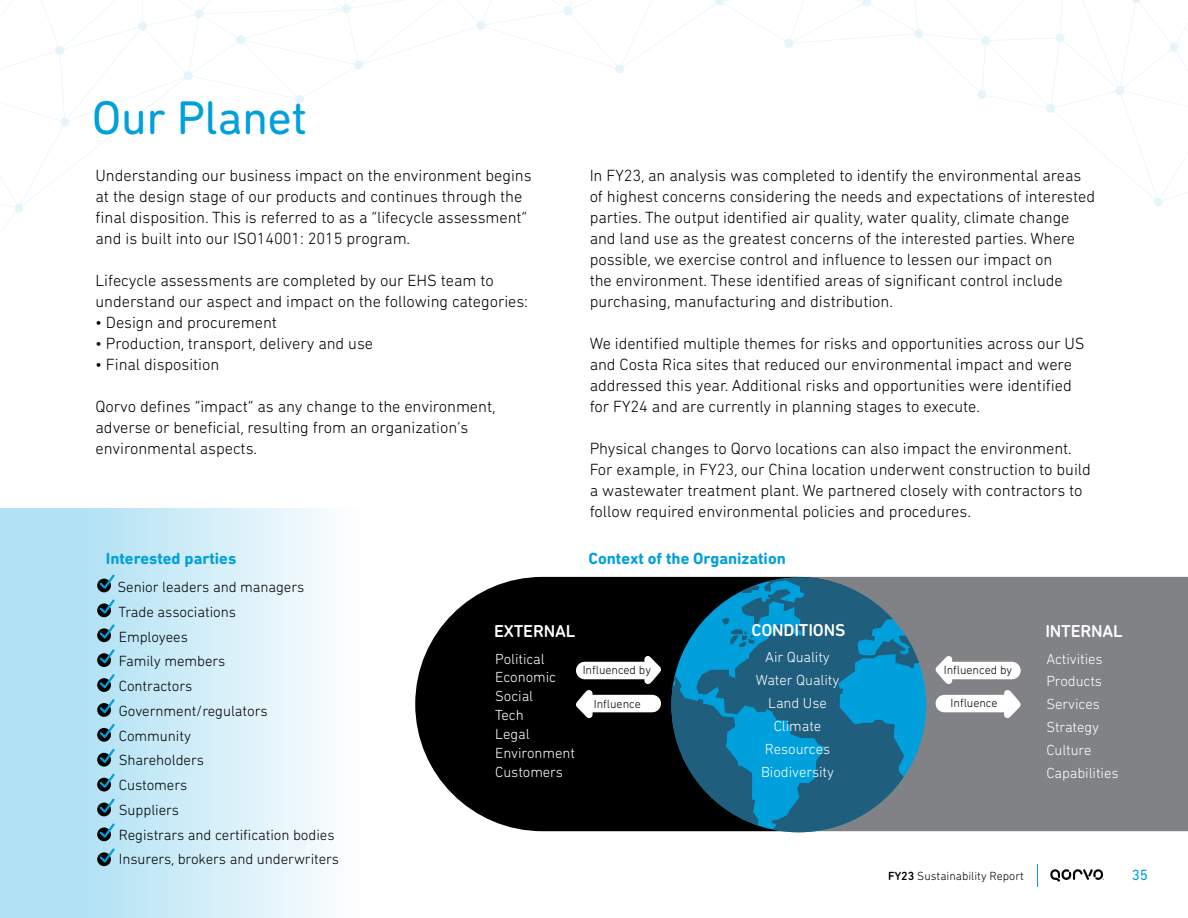
<style>
.page{position:relative;width:1188px;height:918px;background:#fff}
.page>*{position:absolute;margin:0;border:0;box-sizing:border-box;transform-origin:0 0}
.t1{font:48px "DIN Next Rounded LT Pro";letter-spacing:-.01em;color:#00a0dd}
.t2{font:500 17.55px "DIN Next Rounded LT Pro";letter-spacing:-.01em;color:#fff}
.t3{font:300 16.5px/21px "DIN Next Rounded LT Pro";letter-spacing:-.005em;color:#000}
.t4{font:700 16.5px "DIN Next Rounded LT Pro";color:#00a0dd}
.t5{font:300 15px "DIN Next Rounded LT Pro";letter-spacing:-.005em;color:#000}
.t6{font:15px "DIN Next Rounded LT Pro";color:#00a0dd}
.t7{font:300 14.85px/23px "DIN Next Rounded LT Pro";letter-spacing:-.005em;color:#fff}
.t8{font:300 12.15px "DIN Next Rounded LT Pro";letter-spacing:-.005em;color:#000}
.t9{font:300 12px "DIN Next Rounded LT Pro";color:#000}
.s1{color:#00a0dd}
.s2{font-weight:500}
</style>
<div class="page">
<svg style="left:0;top:0;width:1188px;height:233px"></svg>
<div style="left:0;top:509px;width:422px;height:409px;background:linear-gradient(to right,#a3dcf2,#fff)"></div>
<svg style="left:98px;top:573px;width:19px;height:18px"></svg>
<svg style="left:97px;top:603px;width:14px;height:14px"></svg>
<svg style="left:98px;top:597px;width:19px;height:19px"></svg>
<svg style="left:97px;top:653px;width:14px;height:14px"></svg>
<svg style="left:98px;top:647px;width:19px;height:19px"></svg>
<svg style="left:97px;top:628px;width:14px;height:14px"></svg>
<svg style="left:98px;top:622px;width:19px;height:19px"></svg>
<svg style="left:97px;top:678px;width:14px;height:14px"></svg>
<svg style="left:98px;top:672px;width:19px;height:19px"></svg>
<svg style="left:97px;top:703px;width:14px;height:14px"></svg>
<svg style="left:98px;top:697px;width:19px;height:18px"></svg>
<svg style="left:97px;top:753px;width:14px;height:14px"></svg>
<svg style="left:98px;top:747px;width:19px;height:18px"></svg>
<svg style="left:97px;top:728px;width:14px;height:14px"></svg>
<svg style="left:98px;top:722px;width:19px;height:18px"></svg>
<svg style="left:98px;top:772px;width:19px;height:18px"></svg>
<svg style="left:98px;top:797px;width:19px;height:18px"></svg>
<svg style="left:97px;top:852px;width:14px;height:14px"></svg>
<svg style="left:98px;top:846px;width:19px;height:19px"></svg>
<svg style="left:97px;top:827px;width:14px;height:14px"></svg>
<svg style="left:98px;top:821px;width:19px;height:19px"></svg>
<svg style="left:1050px;top:869px;width:54px;height:13px"></svg>
<svg style="left:1037px;top:864px;width:1px;height:22px"></svg>
<div style="left:919px;top:577px;width:269px;height:254px;background:#808285"></div>
<div style="left:415px;top:577px;width:510px;height:254px;background:#000;border-radius:127px"></div>
<svg style="left:671px;top:577px;width:248px;height:255px;background:#1a6b8d"></svg>
<div style="left:585px;top:662px;width:59px;height:17px;background:#fff"></div>
<svg style="left:638px;top:656px;width:23px;height:28px"></svg>
<div style="left:593px;top:695px;width:59px;height:17px;background:#fff"></div>
<svg style="left:576px;top:690px;width:23px;height:28px"></svg>
<div style="left:953px;top:662px;width:59px;height:17px;background:#fff"></div>
<svg style="left:932px;top:650px;width:26px;height:37px"></svg>
<div style="left:944px;top:695px;width:60px;height:17px;background:#fff"></div>
<svg style="left:998px;top:687px;width:26px;height:37px"></svg>
<h1 class="t1" style="left:92px;top:90px;width:217px">Our Planet</h1>
<p class="t3" style="left:96px;top:165px;width:438px">Understanding our business impact on the environment begins at the design stage of our products and continues through the final disposition. This is referred to as a “lifecycle assessment” and is built into our ISO14001: 2015 program.</p>
<p class="t3" style="left:96px;top:270px;width:434px">Lifecycle assessments are completed by our EHS team to understand our aspect and impact on the following categories:</p>
<p class="t3" style="left:96px;top:312px;width:183px">• Design and procurement</p>
<p class="t3" style="left:96px;top:333px;width:279px">• Production, transport, delivery and use</p>
<p class="t3" style="left:96px;top:354px;width:125px">• Final disposition</p>
<p class="t3" style="left:96px;top:396px;width:402px">Qorvo defines “impact” as any change to the environment, adverse or beneficial, resulting from an organization’s environmental aspects.</p>
<p class="t3" style="left:590px;top:165px;width:507px">In FY23, an analysis was completed to identify the environmental areas of highest concerns considering the needs and expectations of interested parties. The output identified air quality, water quality, climate change and land use as the greatest concerns of the interested parties. Where possible, we exercise control and influence to lessen our impact on<br>the environment. These identified areas of significant control include purchasing, manufacturing and distribution.</p>
<p class="t3" style="left:590px;top:333px;width:497px">We identified multiple themes for risks and opportunities across our US and Costa Rica sites that reduced our environmental impact and were addressed this year. Additional risks and opportunities were identified for FY24 and are currently in planning stages to execute.</p>
<p class="t3" style="left:590px;top:438px;width:503px">Physical changes to Qorvo locations can also impact the environment.<br>For example, in FY23, our China location underwent construction to build a wastewater treatment plant. We partnered closely with contractors to follow required environmental policies and procedures.</p>
<p class="t4" style="left:106px;top:549px;width:132px">Interested parties</p>
<p class="t5" style="left:117px;top:578px;width:188px">Senior leaders and managers</p>
<p class="t5" style="left:106px;top:603px;width:132px"><span class="s1">•</span> Trade associations</p>
<p class="t5" style="left:106px;top:628px;width:84px"><span class="s1">•</span> Employees</p>
<p class="t5" style="left:106px;top:653px;width:121px"><span class="s1">•</span> Family members</p>
<p class="t5" style="left:106px;top:677px;width:88px"><span class="s1">•</span> Contractors</p>
<p class="t5" style="left:106px;top:702px;width:163px"><span class="s1">•</span> Government/regulators</p>
<p class="t5" style="left:106px;top:727px;width:87px"><span class="s1">•</span> Community</p>
<p class="t5" style="left:106px;top:752px;width:100px"><span class="s1">•</span> Shareholders</p>
<p class="t5" style="left:106px;top:776px;width:83px"><span class="s1">•</span> Customers</p>
<p class="t5" style="left:106px;top:801px;width:75px"><span class="s1">•</span> Suppliers</p>
<p class="t5" style="left:106px;top:826px;width:230px"><span class="s1">•</span> Registrars and certification bodies</p>
<p class="t5" style="left:106px;top:851px;width:235px"><span class="s1">•</span> Insurers, brokers and underwriters</p>
<p class="t4" style="left:589px;top:549px;width:199px">Context of the Organization</p>
<p class="t2" style="left:494px;top:621px;width:83px">EXTERNAL</p>
<p class="t7" style="left:495px;top:649px;width:81px;line-height:18.9px">Political<br>Economic<br>Social<br>Tech<br>Legal<br>Environment<br>Customers</p>
<p class="t8" style="left:583px;top:663px;width:70px">Influenced by</p>
<p class="t8" style="left:594px;top:697px;width:48px">Influence</p>
<p class="t2" style="left:752px;top:620px;width:95px">CONDITIONS</p>
<p class="t7" style="left:756px;top:646px;width:85px;text-align:center">Air Quality<br>Water Quality<br>Land Use<br>Climate<br>Resources<br>Biodiversity</p>
<p class="t8" style="left:944px;top:663px;width:70px">Influenced by</p>
<p class="t8" style="left:951px;top:696px;width:48px">Influence</p>
<p class="t2" style="left:1045px;top:621px;width:79px">INTERNAL</p>
<p class="t7" style="left:1046px;top:647px;width:74px">Activities<br>Products<br>Services<br>Strategy<br>Culture<br>Capabilities</p>
<p class="t9" style="left:888px;top:869px;width:137px"><span class="s2">FY23</span> Sustainability Report</p>
<p class="t6" style="left:1132px;top:866px;width:18px">35</p>
</div>
